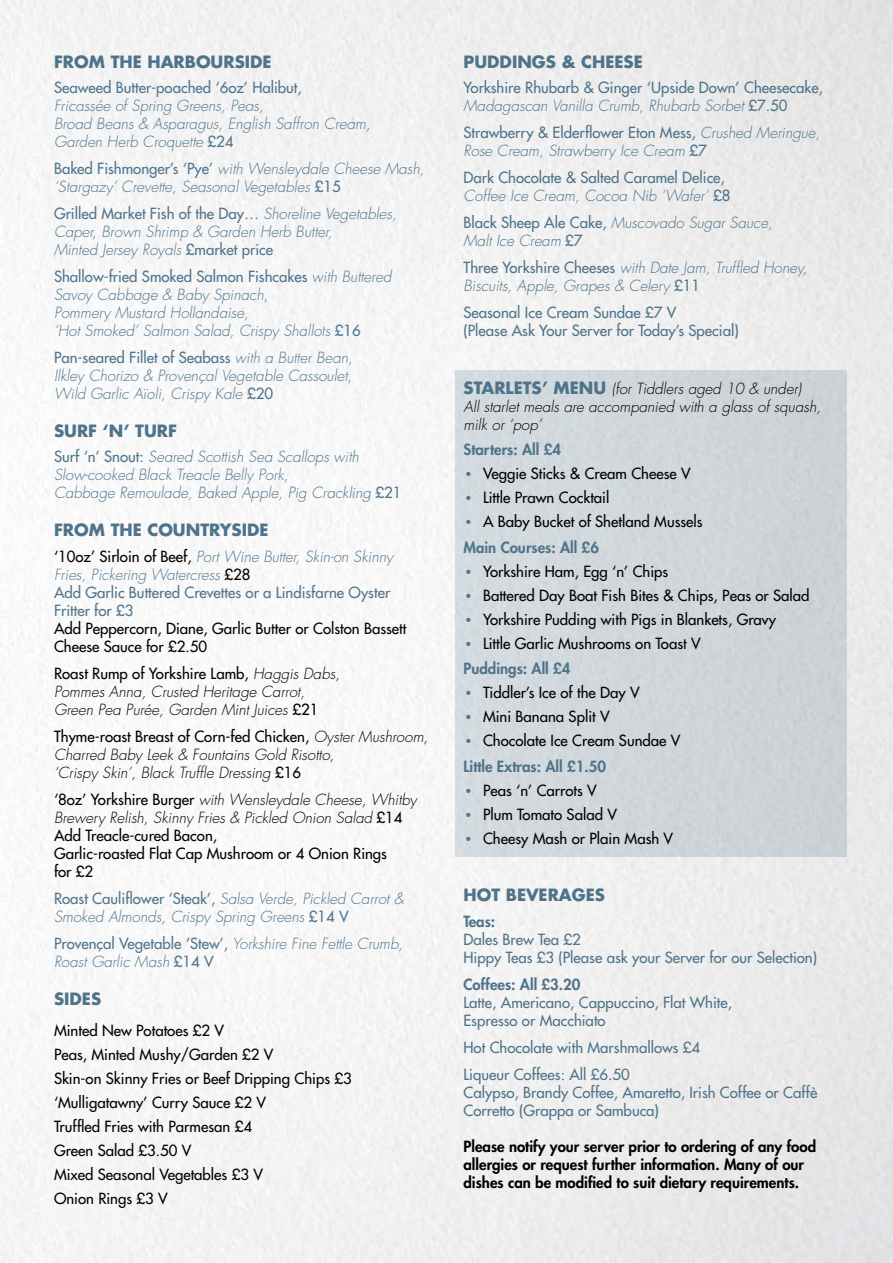
<style>
.page{position:relative;width:893px;height:1263px;background:#fff}
.page>*{position:absolute;margin:0;border:0;box-sizing:border-box;transform-origin:0 0}
.t1{font:700 16.5px "Futura Std";color:#4e738a}
.t2{font:500 15px/24px "Futura Std";color:#000}
.t3{font:italic 300 15px/18px "Futura Std";color:#4f748d}
.t4{font:500 15px/18px "Futura Std";color:#4e738a}
.t5{font:italic 300 15px/18px "Futura Std";color:#4e738a}
.t6{font:italic 300 15px/18px "Futura Std";color:#000}
.t7{font:500 15px/18px "Futura Std";color:#4f748d}
.t8{font:800 15px/18px "Futura Std";color:#000}
.t9{font:800 15px "Futura Std";color:#4e738a}
.s1{font-weight:500;font-style:normal}
.s2{color:#000}
.s3{font-weight:300;font-style:italic}
.s4{font-weight:700;font-style:normal;font-size:16.5px;color:#4e738a}
.s5{font-family:"Franklin Gothic URW Com Dem";font-weight:400;color:#4e738a}
.s6{font-weight:800;color:#4e738a}
</style>
<div class="page">
<div style="left:455px;top:370px;width:391px;height:486px;background:#d0d6db"></div>
<p class="t1" style="left:54px;top:50px;width:219px">FROM THE HARBOURSIDE</p>
<p class="t7" style="left:54px;top:79px;width:249px">Seaweed Butter-poached ‘6oz’ Halibut,</p>
<p class="t3" style="left:54px;top:97px;width:318px">Fricassée of Spring Greens, Peas,<br>Broad Beans &amp; Asparagus, English Saffron Cream,<br>Garden Herb Croquette <span class="s1">£24</span></p>
<p class="t3" style="left:54px;top:160px;width:372px"><span class="s1">Baked Fishmonger’s ‘Pye’</span> with Wensleydale Cheese Mash, ‘Stargazy’ Crevette, Seasonal Vegetables <span class="s1">£15</span></p>
<p class="t3" style="left:54px;top:205px;width:344px"><span class="s1">Grilled Market Fish of the Day…</span> Shoreline Vegetables,<br>Caper, Brown Shrimp &amp; Garden Herb Butter,<br>Minted Jersey Royals <span class="s1">£market price</span></p>
<p class="t3" style="left:54px;top:268px;width:339px"><span class="s1">Shallow-fried Smoked Salmon Fishcakes</span> with Buttered Savoy Cabbage &amp; Baby Spinach,<br>Pommery Mustard Hollandaise,<br>‘Hot Smoked’ Salmon Salad, Crispy Shallots <span class="s1">£16</span></p>
<p class="t3" style="left:54px;top:349px;width:300px;text-align:justify"><span class="s1">Pan-seared Fillet of Seabass</span> with a Butter Bean, Ilkley Chorizo &amp; Provençal Vegetable Cassoulet, Wild Garlic Aïoli, Crispy Kale <span class="s1">£20</span></p>
<p class="t1" style="left:54px;top:420px;width:125px">SURF ‘N’ TURF</p>
<p class="t5" style="left:54px;top:448px;width:349px"><span class="s1">Surf ‘n’ Snout:</span> Seared Scottish Sea Scallops with<br>Slow-cooked Black Treacle Belly Pork,<br>Cabbage Remoulade, Baked Apple, Pig Crackling <span class="s1">£21</span></p>
<p class="t1" style="left:54px;top:519px;width:216px">FROM THE COUNTRYSIDE</p>
<p class="t7" style="left:54px;top:547px;width:340px"><span class="s2">‘10oz’ Sirloin of Beef,</span> <span class="s3">Port Wine Butter, Skin-on Skinny Fries, Pickering Watercress</span> <span class="s2">£28<br></span>Add Garlic Buttered Crevettes or a Lindisfarne Oyster Fritter for £3</p>
<p class="t2" style="left:54px;top:619px;width:354px;line-height:18px">Add Peppercorn, Diane, Garlic Butter or Colston Bassett<br>Cheese Sauce for £2.50</p>
<p class="t6" style="left:54px;top:665px;width:287px"><span class="s1">Roast Rump of Yorkshire Lamb,</span> Haggis Dabs,<br>Pommes Anna, Crusted Heritage Carrot,<br>Green Pea Purée, Garden Mint Juices <span class="s1">£21</span></p>
<p class="t6" style="left:54px;top:728px;width:376px"><span class="s1">Thyme-roast Breast of Corn-fed Chicken,</span> Oyster Mushroom,<br>Charred Baby Leek &amp; Fountains Gold Risotto,<br>‘Crispy Skin’, Black Truffle Dressing <span class="s1">£16</span></p>
<p class="t2" style="left:54px;top:790px;width:364px;line-height:18px">‘8oz’ Yorkshire Burger <span class="s3">with Wensleydale Cheese, Whitby Brewery Relish, Skinny Fries &amp; Pickled Onion Salad</span> £14<br>Add Treacle-cured Bacon,<br>Garlic-roasted Flat Cap Mushroom or 4 Onion Rings<br>for £2</p>
<p class="t3" style="left:54px;top:890px;width:351px"><span class="s1">Roast Cauliflower ‘Steak’,</span> Salsa Verde, Pickled Carrot &amp;<br>Smoked Almonds, Crispy Spring Greens <span class="s1">£14 V</span></p>
<p class="t3" style="left:54px;top:935px;width:351px"><span class="s1">Provençal Vegetable ‘Stew’,</span> Yorkshire Fine Fettle Crumb,<br>Roast Garlic Mash <span class="s1">£14 V</span></p>
<p class="t1" style="left:54px;top:987px;width:49px">SIDES</p>
<p class="t2" style="left:54px;top:1019px;width:299px">Minted New Potatoes £2 V<br>Peas, Minted Mushy/Garden £2 V<br>Skin-on Skinny Fries or Beef Dripping Chips £3 ‘Mulligatawny’ Curry Sauce £2 V<br>Truffled Fries with Parmesan £4<br>Green Salad £3.50 V<br>Mixed Seasonal Vegetables £3 V<br>Onion Rings £3 V</p>
<p class="t1" style="left:463px;top:50px;width:181px">PUDDINGS &amp; CHEESE</p>
<p class="t4" style="left:463px;top:79px;width:361px">Yorkshire Rhubarb &amp; Ginger ‘Upside Down’ Cheesecake,<br><span class="s3">Madagascan Vanilla Crumb, Rhubarb Sorbet</span> £7.50</p>
<p class="t5" style="left:463px;top:124px;width:358px"><span class="s1">Strawberry &amp; Elderflower Eton Mess,</span> Crushed Meringue,<br>Rose Cream, Strawberry Ice Cream <span class="s1">£7</span></p>
<p class="t4" style="left:463px;top:169px;width:268px">Dark Chocolate &amp; Salted Caramel Delice,<br><span class="s3">Coffee Ice Cream, Cocoa Nib ‘Wafer’</span> £8</p>
<p class="t5" style="left:463px;top:214px;width:311px"><span class="s1">Black Sheep Ale Cake,</span> Muscovado Sugar Sauce,<br>Malt Ice Cream <span class="s1">£7</span></p>
<p class="t5" style="left:463px;top:259px;width:345px"><span class="s1">Three Yorkshire Cheeses</span> with Date Jam, Truffled Honey,<br>Biscuits, Apple, Grapes &amp; Celery <span class="s1">£11</span></p>
<p class="t4" style="left:463px;top:304px;width:277px">Seasonal Ice Cream Sundae £7 V<br>(Please Ask Your Server for Today’s Special)</p>
<p class="t6" style="left:463px;top:380px;width:359px"><span class="s4">STARLETS’ MENU</span> (for Tiddlers aged 10 &amp; under)<br>All starlet meals are accompanied with a glass of squash, milk or ‘pop’</p>
<p class="t9" style="left:463px;top:440px;width:99px">Starters: All £4</p>
<p class="t2" style="left:463px;top:462px;width:229px"><span class="s5">•</span> Veggie Sticks &amp; Cream Cheese V</p>
<p class="t2" style="left:463px;top:486px;width:147px"><span class="s5">•</span> Little Prawn Cocktail</p>
<p class="t2" style="left:463px;top:509px;width:241px;line-height:25.5px"><span class="s5">•</span> A Baby Bucket of Shetland Mussels<br><span class="s6">Main Courses: All £6</span></p>
<p class="t2" style="left:463px;top:559px;width:206px"><span class="s5">•</span> Yorkshire Ham, Egg ‘n’ Chips</p>
<p class="t2" style="left:463px;top:583px;width:348px"><span class="s5">•</span> Battered Day Boat Fish Bites &amp; Chips, Peas or Salad</p>
<p class="t2" style="left:463px;top:607px;width:314px"><span class="s5">•</span> Yorkshire Pudding with Pigs in Blankets, Gravy</p>
<p class="t2" style="left:463px;top:631px;width:239px;line-height:25.5px"><span class="s5">•</span> Little Garlic Mushrooms on Toast V<br><span class="s6">Puddings: All £4</span></p>
<p class="t2" style="left:463px;top:681px;width:178px"><span class="s5">•</span> Tiddler’s Ice of the Day V</p>
<p class="t2" style="left:463px;top:705px;width:148px"><span class="s5">•</span> Mini Banana Split V</p>
<p class="t2" style="left:463px;top:728px;width:218px;line-height:25.5px"><span class="s5">•</span> Chocolate Ice Cream Sundae V<br><span class="s6">Little Extras: All £1.50</span></p>
<p class="t2" style="left:463px;top:778px;width:135px"><span class="s5">•</span> Peas ‘n’ Carrots V</p>
<p class="t2" style="left:463px;top:802px;width:155px"><span class="s5">•</span> Plum Tomato Salad V</p>
<p class="t2" style="left:463px;top:826px;width:211px"><span class="s5">•</span> Cheesy Mash or Plain Mash V</p>
<p class="t1" style="left:463px;top:884px;width:143px">HOT BEVERAGES</p>
<p class="t9" style="left:463px;top:912px;width:33px">Teas:</p>
<p class="t4" style="left:463px;top:930px;width:355px">Dales Brew Tea £2<br>Hippy Teas £3 (Please ask your Server for our Selection)</p>
<p class="t9" style="left:463px;top:975px;width:119px">Coffees: All £3.20</p>
<p class="t4" style="left:463px;top:993px;width:270px">Latte, Americano, Cappuccino, Flat White,<br>Espresso or Macchiato</p>
<p class="t4" style="left:463px;top:1034px;width:238px;line-height:27px">Hot Chocolate with Marshmallows £4<br>Liqueur Coffees: All £6.50</p>
<p class="t4" style="left:463px;top:1083px;width:355px">Calypso, Brandy Coffee, Amaretto, Irish Coffee or Caffè<br>Corretto (Grappa or Sambuca)</p>
<p class="t8" style="left:463px;top:1137px;width:354px">Please notify your server prior to ordering of any food allergies or request further information. Many of our dishes can be modified to suit dietary requirements.</p>
</div>
